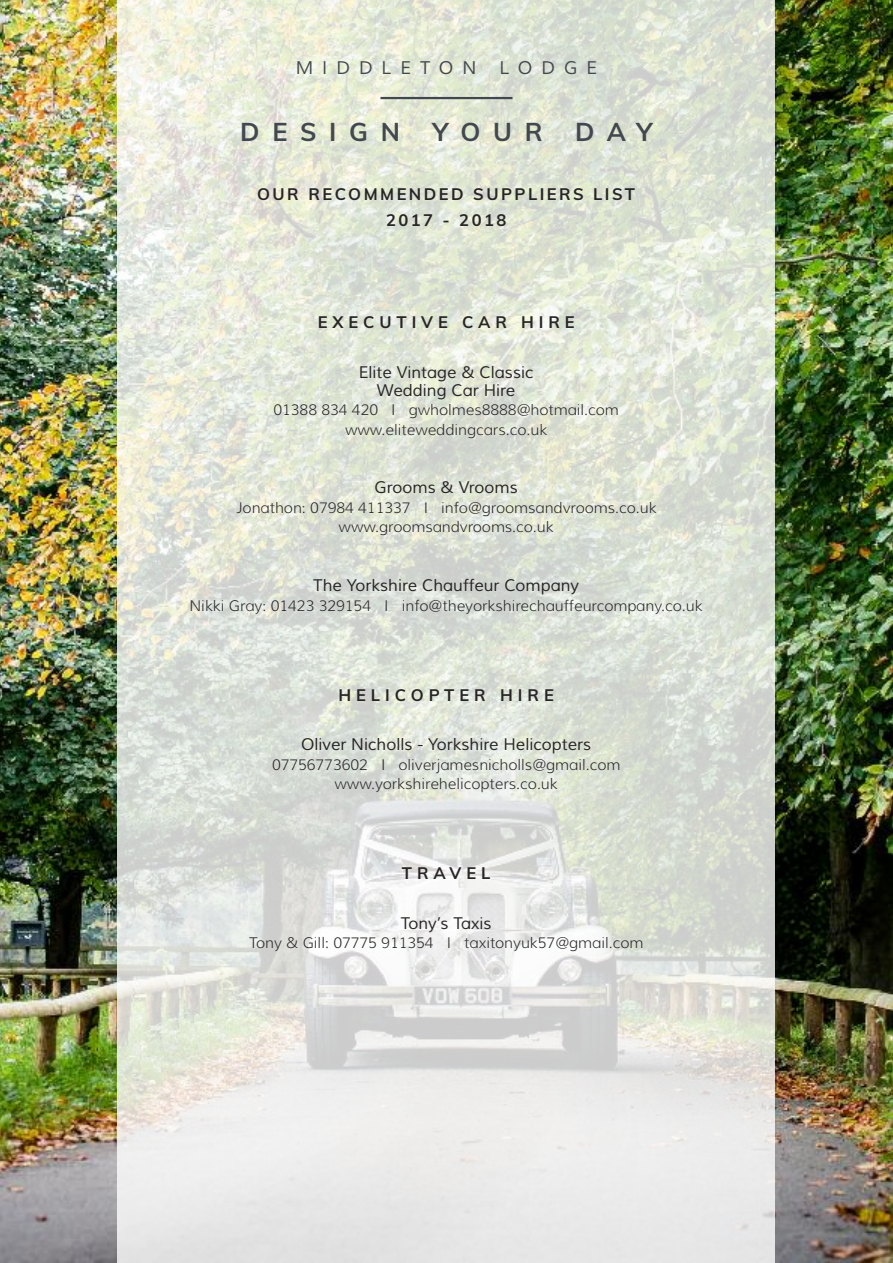
<style>
.page{position:relative;width:893px;height:1263px;background:#fff}
.page>*{position:absolute;margin:0;border:0;box-sizing:border-box;transform-origin:0 0}
.t1{font:700 25.5px "Muli";letter-spacing:.5em;color:#42484f}
.t2{font:18px "Muli";letter-spacing:.5em;color:#42484f}
.t3{font:16.5px/18px "Muli";color:#272526;text-align:center}
.t4{font:700 16.5px/26.2px "Muli";letter-spacing:.15em;color:#272526;text-align:center}
.t5{font:700 16.5px "Muli";letter-spacing:.3em;color:#272526}
.t6{font:700 16.5px "Muli";letter-spacing:.23em;color:#272526}
.t7{font:300 15px/19.5px "Muli";color:#272526;text-align:center}
</style>
<div class="page">
<img style="left:0;top:0;width:893px;height:1263px">
<div style="left:117px;top:0;width:658px;height:1263px;background:#fff;opacity:.8"></div>
<hr style="left:380px;top:97px;width:132px;height:2px;background:#42484f">
<p class="t2" style="left:296px;top:57px;width:182px">MIDDLETON</p>
<p class="t2" style="left:500px;top:57px;width:99px">LODGE</p>
<h1 class="t1" style="left:240px;top:113px;width:161px">DESIGN</h1>
<h1 class="t1" style="left:433px;top:113px;width:112px">YOUR</h1>
<h1 class="t1" style="left:575px;top:113px;width:79px">DAY</h1>
<p class="t4" style="left:257px;top:180px;width:379px">OUR RECOMMENDED SUPPLIERS LIST<br>2017 - 2018</p>
<p class="t5" style="left:318px;top:310px;width:258px">EXECUTIVE CAR HIRE</p>
<p class="t3" style="left:359px;top:363px;width:176px">Elite Vintage &amp; Classic<br>Wedding Car Hire</p>
<p class="t7" style="left:273px;top:401px;width:347px">01388 834 420 I gwholmes8888@hotmail.com www.eliteweddingcars.co.uk</p>
<p class="t3" style="left:374px;top:479px;width:145px">Grooms &amp; Vrooms</p>
<p class="t7" style="left:236px;top:498px;width:422px">Jonathon: 07984 411337 I info@groomsandvrooms.co.uk www.groomsandvrooms.co.uk</p>
<p class="t3" style="left:313px;top:576px;width:267px">The Yorkshire Chauffeur Company</p>
<p class="t7" style="left:190px;top:596px;width:515px">Nikki Gray: 01423 329154 I info@theyorkshirechauffeurcompany.co.uk</p>
<p class="t5" style="left:338px;top:682px;width:217px">HELICOPTER HIRE</p>
<p class="t3" style="left:301px;top:735px;width:292px">Oliver Nicholls - Yorkshire Helicopters</p>
<p class="t7" style="left:272px;top:755px;width:350px">07756773602 I oliverjamesnicholls@gmail.com www.yorkshirehelicopters.co.uk</p>
<p class="t6" style="left:402px;top:861px;width:90px">TRAVEL</p>
<p class="t3" style="left:401px;top:914px;width:92px">Tony’s Taxis</p>
<p class="t7" style="left:249px;top:933px;width:396px">Tony &amp; Gill: 07775 911354 I taxitonyuk57@gmail.com</p>
</div>
